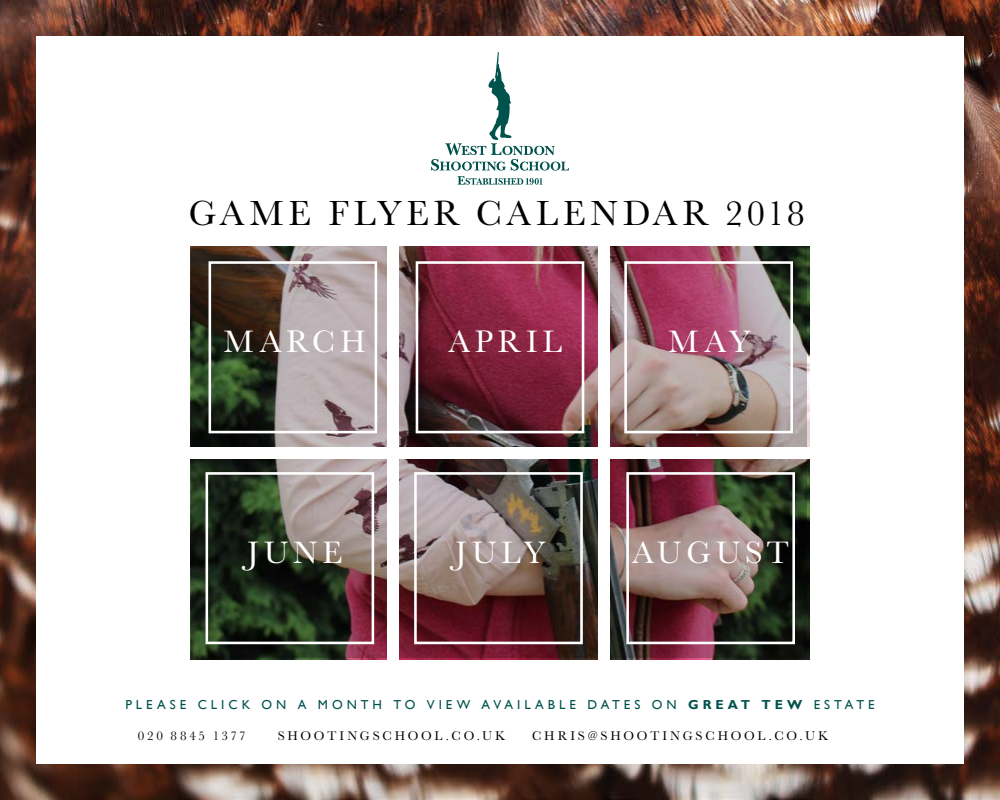
<style>
.page{position:relative;width:1000px;height:800px;background:#fff}
.page>*{position:absolute;margin:0;border:0;box-sizing:border-box;transform-origin:0 0}
.t1{font:36px "Baskerville URW";letter-spacing:.13em;color:#000}
.t2{font:32px "Baskerville URW";letter-spacing:.15em;color:#fff}
.t3{font:13px "Baskerville URW";letter-spacing:.215em;color:#000}
.t4{font:13px "Gill Sans";letter-spacing:.305em;color:#00524d}
.s1{font-weight:700}
</style>
<div class="page">
<img style="left:0;top:0;width:1000px;height:800px">
<div style="left:36px;top:36px;width:928px;height:728px;background:#fff"></div>
<img style="left:191px;top:246px;width:616px;height:412px">
<svg style="left:431px;top:52px;width:138px;height:133px"></svg>
<div style="left:387px;top:239px;width:12px;height:427px;background:#fff"></div>
<div style="left:598px;top:239px;width:12px;height:427px;background:#fff"></div>
<div style="left:182px;top:447px;width:636px;height:12px;background:#fff"></div>
<div style="left:209px;top:261px;width:168px;height:172px;border:3px solid #fff"></div>
<div style="left:416px;top:261px;width:168px;height:172px;border:3px solid #fff"></div>
<div style="left:624px;top:261px;width:169px;height:172px;border:3px solid #fff"></div>
<div style="left:206px;top:472px;width:168px;height:172px;border:3px solid #fff"></div>
<div style="left:414px;top:472px;width:169px;height:172px;border:3px solid #fff"></div>
<div style="left:626px;top:472px;width:169px;height:172px;border:3px solid #fff"></div>
<h1 class="t1" style="left:189px;top:189px;width:618px">GAME FLYER CALENDAR 2018</h1>
<h2 class="t2" style="left:224px;top:320px;width:143px">MARCH</h2>
<h2 class="t2" style="left:449px;top:320px;width:115px">APRIL</h2>
<h2 class="t2" style="left:669px;top:320px;width:83px">MAY</h2>
<h2 class="t2" style="left:247px;top:531px;width:97px">JUNE</h2>
<h2 class="t2" style="left:455px;top:531px;width:91px">JULY</h2>
<h2 class="t2" style="left:633px;top:531px;width:158px">AUGUST</h2>
<p class="t4" style="left:125px;top:697px;width:751px">PLEASE CLICK ON A MONTH TO VIEW AVAILABLE DATES ON <span class="s1">GREAT TEW</span> ESTATE</p>
<p class="t3" style="left:138px;top:727px;width:109px">020 8845 1377</p>
<p class="t3" style="left:278px;top:727px;width:229px">SHOOTINGSCHOOL.CO.UK</p>
<p class="t3" style="left:532px;top:727px;width:297px">CHRIS@SHOOTINGSCHOOL.CO.UK</p>
</div>
